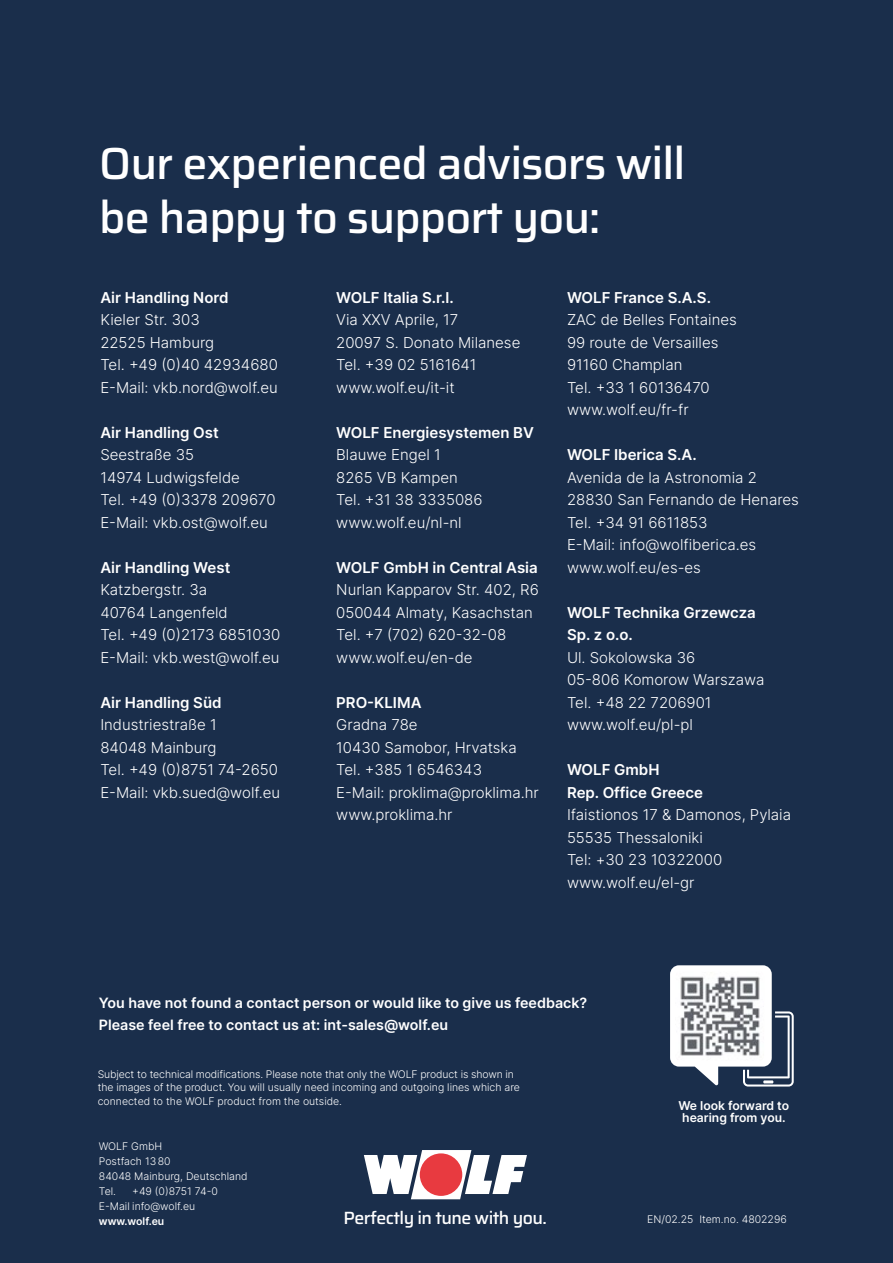
<style>
.page{position:relative;width:893px;height:1263px;background:#1a2e4b}
.page>*{position:absolute;margin:0;border:0;box-sizing:border-box;transform-origin:0 0}
.t1{font:500 45px/54px "Saira";letter-spacing:-.02em;color:#fff}
.t2{font:500 17.7px "Saira";letter-spacing:-.03em;color:#fff}
.t3{font:300 15px/22.5px "Inter";color:#fff}
.t4{font:600 15px/22.5px "Inter";color:#fff}
.t5{font:600 14.25px/22.5px "Inter";color:#fff}
.t6{font:600 12.15px/12.6px "Inter";color:#fff;text-align:center}
.t7{font:300 10.5px/15px "Inter";color:#fff}
.t8{font:600 10.5px "Inter";color:#fff}
</style>
<div class="page">
<svg style="left:670px;top:965px;width:124px;height:121px"></svg>
<div style="left:675px;top:970px;width:89px;height:92px;background:#fff;border-radius:7px"></div>
<img style="left:675px;top:972px;width:89px;height:88px">
<svg style="left:364px;top:1150px;width:163px;height:49px"></svg>
<div style="left:420px;top:1153px;width:42px;height:43px;background:#e83a40;border-radius:50%"></div>
<h1 class="t1" style="left:99px;top:134px;width:588px">Our experienced advisors will be happy to support you:</h1>
<p class="t4" style="left:100px;top:286px;width:130px">Air Handling Nord</p>
<p class="t3" style="left:100px;top:308px;width:179px">Kieler Str. 303<br>22525 Hamburg<br>Tel. +49 (0)40 42934680<br>E-Mail: vkb.nord@wolf.eu</p>
<p class="t4" style="left:100px;top:421px;width:120px">Air Handling Ost</p>
<p class="t3" style="left:100px;top:443px;width:177px">Seestraße 35<br>14974 Ludwigsfelde<br>Tel. +49 (0)3378 209670<br>E-Mail: vkb.ost@wolf.eu</p>
<p class="t4" style="left:100px;top:556px;width:132px">Air Handling West</p>
<p class="t3" style="left:100px;top:578px;width:182px">Katzbergstr. 3a<br>40764 Langenfeld<br>Tel. +49 (0)2173 6851030<br>E-Mail: vkb.west@wolf.eu</p>
<p class="t4" style="left:100px;top:691px;width:123px">Air Handling Süd</p>
<p class="t3" style="left:100px;top:713px;width:181px">Industriestraße 1<br>84048 Mainburg<br>Tel. +49 (0)8751 74-2650<br>E-Mail: vkb.sued@wolf.eu</p>
<p class="t4" style="left:336px;top:286px;width:119px">WOLF Italia S.r.l.</p>
<p class="t3" style="left:336px;top:308px;width:186px">Via XXV Aprile, 17<br>20097 S. Donato Milanese<br>Tel. +39 02 5161641 www.wolf.eu/it-it</p>
<p class="t4" style="left:336px;top:421px;width:199px">WOLF Energiesystemen BV</p>
<p class="t3" style="left:336px;top:443px;width:148px">Blauwe Engel 1<br>8265 VB Kampen<br>Tel. +31 38 3335086 www.wolf.eu/nl-nl</p>
<p class="t4" style="left:336px;top:556px;width:203px">WOLF GmbH in Central Asia</p>
<p class="t3" style="left:336px;top:578px;width:204px">Nurlan Kapparov Str. 402, R6<br>050044 Almaty, Kasachstan<br>Tel. +7 (702) 620-32-08 www.wolf.eu/en-de</p>
<p class="t4" style="left:336px;top:691px;width:87px">PRO-KLIMA</p>
<p class="t3" style="left:336px;top:713px;width:204px">Gradna 78e<br>10430 Samobor, Hrvatska<br>Tel. +385 1 6546343<br>E-Mail: proklima@proklima.hr www.proklima.hr</p>
<p class="t4" style="left:567px;top:286px;width:146px">WOLF France S.A.S.</p>
<p class="t3" style="left:567px;top:308px;width:171px">ZAC de Belles Fontaines<br>99 route de Versailles<br>91160 Champlan<br>Tel. +33 1 60136470 www.wolf.eu/fr-fr</p>
<p class="t4" style="left:567px;top:443px;width:131px">WOLF Iberica S.A.</p>
<p class="t3" style="left:567px;top:466px;width:233px">Avenida de la Astronomia 2<br>28830 San Fernando de Henares<br>Tel. +34 91 6611853<br>E-Mail: info@wolfiberica.es www.wolf.eu/es-es</p>
<p class="t4" style="left:567px;top:601px;width:190px">WOLF Technika Grzewcza<br>Sp. z o.o.</p>
<p class="t3" style="left:567px;top:646px;width:199px">Ul. Sokolowska 36<br>05-806 Komorow Warszawa<br>Tel. +48 22 7206901 www.wolf.eu/pl-pl</p>
<p class="t4" style="left:567px;top:758px;width:138px">WOLF GmbH<br>Rep. Office Greece</p>
<p class="t3" style="left:567px;top:803px;width:226px">Ifaistionos 17 &amp; Damonos, Pylaia<br>55535 Thessaloniki<br>Tel: +30 23 10322000 www.wolf.eu/el-gr</p>
<p class="t5" style="left:99px;top:991px;width:490px">You have not found a contact person or would like to give us feedback?<br>Please feel free to contact us at: int-sales@wolf.eu</p>
<p class="t7" style="left:98px;top:1067px;width:424px;line-height:13.5px">Subject to technical modifications. Please note that only the WOLF product is shown in the images of the product. You will usually need incoming and outgoing lines which are connected to the WOLF product from the outside.</p>
<p class="t6" style="left:678px;top:1098px;width:112px">We look forward to hearing from you.</p>
<p class="t7" style="left:99px;top:1139px;width:150px">WOLF GmbH<br>Postfach 1380<br>84048 Mainburg, Deutschland<br>Tel.</p>
<p class="t7" style="left:99px;top:1184px;width:120px;text-indent:33px">+49 (0)8751 74-0<br>E-Mail info@wolf.eu</p>
<p class="t8" style="left:99px;top:1214px;width:67px">www.wolf.eu</p>
<p class="t2" style="left:344px;top:1204px;width:205px">Perfectly in tune with you.</p>
<p class="t7" style="left:647px;top:1212px;width:141px">EN/02.25 Item.no. 4802296</p>
</div>
